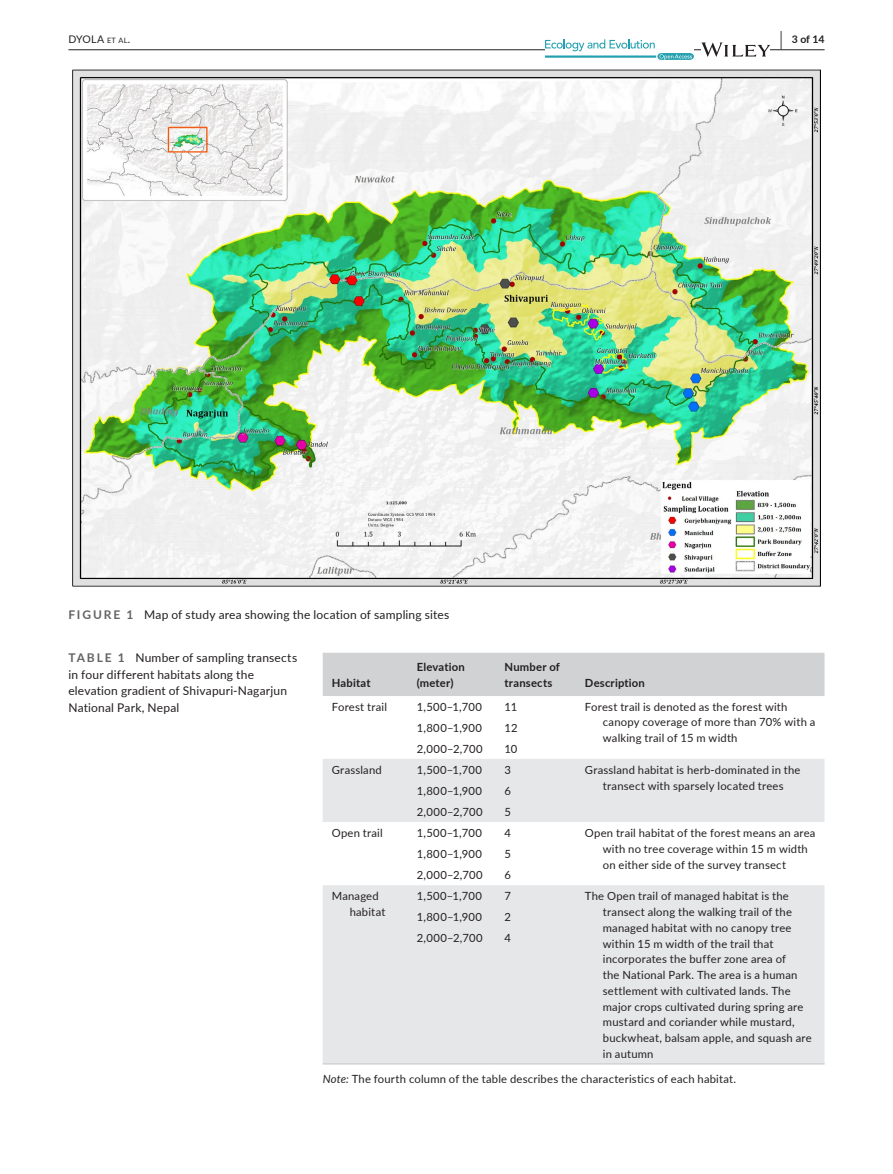
<style>
.page{position:relative;width:893px;height:1174px;background:#fff}
.page>*{position:absolute;margin:0;border:0;box-sizing:border-box;transform-origin:0 0}
.t1{font:12px/16.5px "Lato";letter-spacing:.015em;color:#231f20}
.t2{font:11.25px/15.8px "Lato";letter-spacing:.02em;color:#231f20}
.t3{font:700 11.25px/15.8px "Lato";letter-spacing:.02em;color:#231f20}
.t4{font:10.5px "Lato";color:#231f20}
.t5{font:700 10.5px "Lato";color:#231f20}
.s1{font-size:7.35px}
.s2{font-size:19.5px}
.s3{font-weight:700;color:#636366}
.s4{font-style:italic}
</style>
<div class="page">
<hr style="left:68px;top:49px;width:756px;height:1px;background:#231f20">
<svg style="left:545px;top:39px;width:149px;height:21px"></svg>
<svg style="left:701px;top:42px;width:69px;height:15px"></svg>
<img style="left:72px;top:69px;width:749px;height:518px">
<div style="left:323px;top:652px;width:501px;height:44px;background:#d1d2d4"></div>
<svg style="left:323px;top:759px;width:501px;height:304px;fill:#e6e7e9"></svg>
<hr style="left:323px;top:1063px;width:85px;height:1px;background:#d1d2d4">
<hr style="left:408px;top:1063px;width:88px;height:1px;background:#d1d2d4">
<hr style="left:496px;top:1063px;width:80px;height:1px;background:#d1d2d4">
<hr style="left:576px;top:1063px;width:248px;height:1px;background:#d1d2d4">
<p class="t4" style="left:68px;top:31px;width:63px">DYOLA <span class="s1">et al</span> .</p>
<p class="t5" style="left:780px;top:31px;width:46px"><span class="s2">|</span> 3 of 14</p>
<p class="t1" style="left:68px;top:606px;width:382px"><span class="s3">FIGURE 1</span> Map of study area showing the location of sampling sites</p>
<p class="t1" style="left:68px;top:649px;width:230px"><span class="s3">TABLE 1</span> Number of sampling transects in four different habitats along the elevation gradient of Shivapuri-Nagarjun National Park, Nepal</p>
<p class="t3" style="left:332px;top:674px;width:40px">Habitat</p>
<p class="t3" style="left:417px;top:658px;width:49px">Elevation (meter)</p>
<p class="t3" style="left:505px;top:658px;width:57px">Number of transects</p>
<p class="t3" style="left:585px;top:674px;width:62px">Description</p>
<p class="t2" style="left:332px;top:698px;width:57px">Forest trail</p>
<p class="t2" style="left:417px;top:698px;width:67px">1,500–1,700</p>
<p class="t2" style="left:505px;top:698px;width:14px">11</p>
<p class="t2" style="left:603px;top:698px;width:214px;text-indent:-18px">Forest trail is denoted as the forest with canopy coverage of more than 70% with a walking trail of 15 m width</p>
<p class="t2" style="left:417px;top:719px;width:67px">1,800–1,900</p>
<p class="t2" style="left:505px;top:719px;width:15px">12</p>
<p class="t2" style="left:417px;top:740px;width:67px">2,000–2,700</p>
<p class="t2" style="left:505px;top:740px;width:14px">10</p>
<p class="t2" style="left:332px;top:761px;width:52px">Grassland</p>
<p class="t2" style="left:417px;top:761px;width:67px">1,500–1,700</p>
<p class="t2" style="left:505px;top:761px;width:8px">3</p>
<p class="t2" style="left:585px;top:761px;width:217px;text-align:center">Grassland habitat is herb-dominated in the transect with sparsely located trees</p>
<p class="t2" style="left:417px;top:782px;width:67px">1,800–1,900</p>
<p class="t2" style="left:505px;top:782px;width:8px">6</p>
<p class="t2" style="left:417px;top:803px;width:67px">2,000–2,700</p>
<p class="t2" style="left:505px;top:803px;width:8px">5</p>
<p class="t2" style="left:332px;top:824px;width:53px">Open trail</p>
<p class="t2" style="left:417px;top:824px;width:67px">1,500–1,700</p>
<p class="t2" style="left:505px;top:824px;width:8px">4</p>
<p class="t2" style="left:603px;top:824px;width:214px;text-indent:-18px">Open trail habitat of the forest means an area with no tree coverage within 15 m width on either side of the survey transect</p>
<p class="t2" style="left:417px;top:845px;width:67px">1,800–1,900</p>
<p class="t2" style="left:505px;top:845px;width:8px">5</p>
<p class="t2" style="left:417px;top:866px;width:67px">2,000–2,700</p>
<p class="t2" style="left:505px;top:866px;width:8px">6</p>
<p class="t2" style="left:350px;top:888px;width:37px;text-indent:-18px">Managed habitat</p>
<p class="t2" style="left:417px;top:888px;width:67px">1,500–1,700</p>
<p class="t2" style="left:505px;top:888px;width:8px">7</p>
<p class="t2" style="left:603px;top:888px;width:210px;text-indent:-18px">The Open trail of managed habitat is the transect along the walking trail of the managed habitat with no canopy tree within 15 m width of the trail that incorporates the buffer zone area of<br>the National Park. The area is a human settlement with cultivated lands. The major crops cultivated during spring are mustard and coriander while mustard, buckwheat, balsam apple, and squash are in autumn</p>
<p class="t2" style="left:417px;top:909px;width:67px">1,800–1,900</p>
<p class="t2" style="left:505px;top:909px;width:8px">2</p>
<p class="t2" style="left:417px;top:930px;width:67px">2,000–2,700</p>
<p class="t2" style="left:505px;top:930px;width:8px">4</p>
<p class="t2" style="left:323px;top:1070px;width:415px"><span class="s4">Note:</span> The fourth column of the table describes the characteristics of each habitat.</p>
</div>
